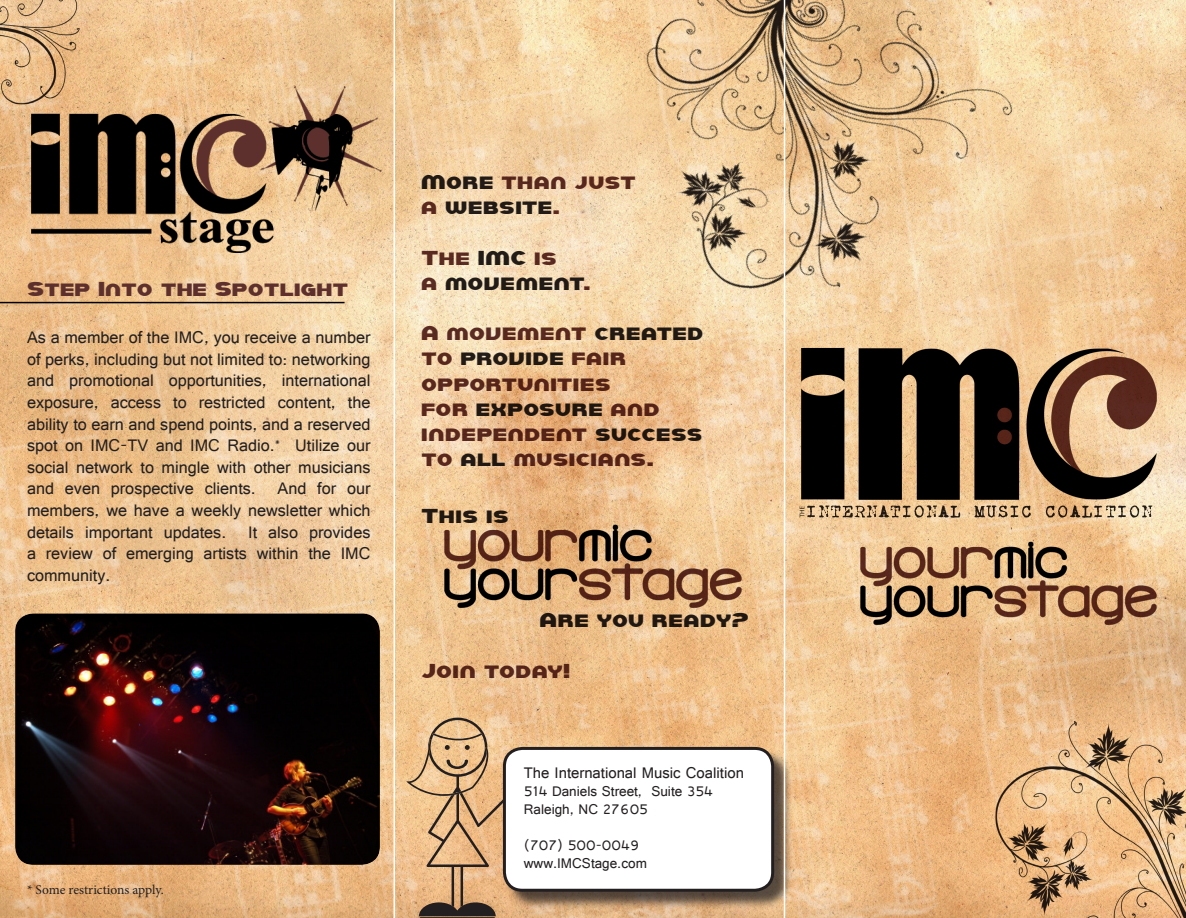
<style>
.page{position:relative;width:1186px;height:918px;background:#fff}
.page>*{position:absolute;margin:0;border:0;box-sizing:border-box;transform-origin:0 0}
.t1{font:21px/25.2px "SF Juggernaut";letter-spacing:.015em;color:#5d302d}
.t2{font:21px/25.2px "SF Juggernaut";letter-spacing:.025em;color:#231f20}
.t3{font:18px/21.6px "Raavi";color:#231f20;text-align:justify}
.t4{font:16.5px "Raavi";color:#231f20}
.t5{font:15px "Raavi";color:#231f20}
.t6{font:13.5px "Minion Pro";letter-spacing:-.005em;color:#231f20}
.s1{color:#5d302d}
.s2{color:#231f20}
</style>
<div class="page">
<img style="left:0;top:0;width:1186px;height:918px">
<svg style="left:406px;top:718px;width:101px;height:200px;background:#d0a87b"></svg>
<img style="left:990px;top:702px;width:196px;height:216px">
<img style="left:0;top:0;width:168px;height:111px">
<img style="left:632px;top:0;width:399px;height:323px">
<img style="left:800px;top:347px;width:359px;height:153px">
<img style="left:859px;top:542px;width:300px;height:84px">
<img style="left:443px;top:524px;width:300px;height:85px">
<img style="left:27px;top:83px;width:359px;height:171px">
<div style="left:14px;top:613px;width:367px;height:252px;background:#231f20;opacity:.75"></div>
<hr style="left:0;top:302px;width:345px;height:1px;background:#000">
<div style="left:505px;top:749px;width:288px;height:162px;background:#231f20;opacity:.75"></div>
<div style="left:504px;top:748px;width:269px;height:142px;background:#fff;border-radius:18px"></div>
<div style="left:503px;top:747px;width:271px;height:145px;border:3px solid #231f20;border-radius:18px"></div>
<hr style="left:393px;top:0;width:2px;height:918px;background:#fff">
<hr style="left:784px;top:0;width:1px;height:918px;background:#fff">
<svg style="left:974px;top:505px;width:57px;height:13px"></svg>
<svg style="left:1045px;top:505px;width:107px;height:13px"></svg>
<svg style="left:800px;top:505px;width:160px;height:13px;background:#b59872"></svg>
<p class="t1" style="left:27px;top:278px;width:323px">Step Into the Spotlight</p>
<p class="t3" style="left:27px;top:326px;width:345px">As a member of the IMC, you receive a number of perks, including but not limited to: networking and promotional opportunities, international exposure, access to restricted content, the ability to earn and spend points, and a reserved spot on IMC-TV and IMC Radio.<sup>*</sup> Utilize our social network to mingle with other musicians and even prospective clients. And for our members, we have a weekly newsletter which details important updates. It also provides a review of emerging artists within the IMC community.</p>
<p class="t6" style="left:27px;top:881px;width:138px">* Some restrictions apply.</p>
<p class="t2" style="left:421px;top:170px;width:216px">More <span class="s1">than just a</span> website<span class="s1">.</span></p>
<p class="t2" style="left:421px;top:246px;width:171px"><span class="s1">The</span> IMC <span class="s1">is<br>a</span> movement<span class="s1">.</span></p>
<p class="t1" style="left:421px;top:321px;width:284px">A movement <span class="s2">created </span>to <span class="s2">provide</span> fair opportunities<br>for <span class="s2">exposure</span> and independent <span class="s2">success </span>to <span class="s2">all</span> musicians.</p>
<p class="t2" style="left:421px;top:505px;width:89px">This is</p>
<p class="t2" style="left:539px;top:608px;width:211px">Are you ready?</p>
<p class="t1" style="left:421px;top:659px;width:150px">Join today!</p>
<p class="t4" style="left:524px;top:763px;width:222px">The International Music Coalition</p>
<p class="t5" style="left:524px;top:782px;width:190px">514 Daniels Street, Suite 354</p>
<p class="t5" style="left:524px;top:800px;width:126px">Raleigh, NC 27605</p>
<p class="t5" style="left:524px;top:836px;width:117px">(707) 500-0049</p>
<p class="t5" style="left:524px;top:854px;width:125px">www.IMCStage.com</p>
</div>
